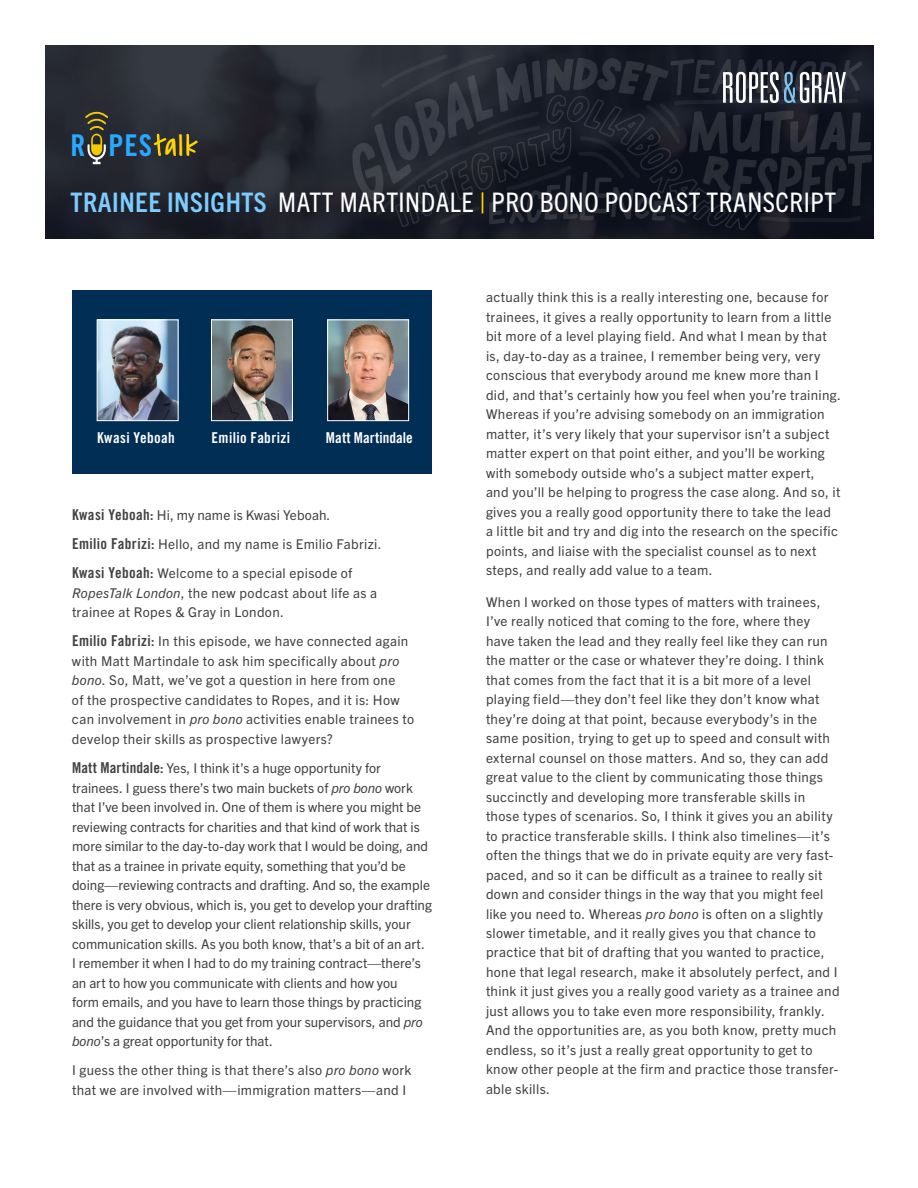
<style>
.page{position:relative;width:918px;height:1188px;background:#fff}
.page>*{position:absolute;margin:0;border:0;box-sizing:border-box;transform-origin:0 0}
.t1{font:30px "Trade Gothic LT Pro Bd Cn 20";color:#27aaff}
.t2{font:condensed 27px "Trade Gothic Next LT Pro";letter-spacing:.02em;color:#fff}
.t3{font:15px "Trade Gothic LT Pro Bd Cn 20";letter-spacing:.025em;color:#fff}
.t4{font:15px "Trade Gothic LT Pro Bd Cn 20";letter-spacing:.005em;color:#fff}
.t5{font:13.5px/19.5px "Trade Gothic Next LT Pro";letter-spacing:.025em;color:#414042}
.t6{font:13.5px/19.5px "Trade Gothic Next LT Pro";color:#414042}
.s1{font-family:"Covered By Your Grace";font-size:31.35px;color:#ffd400}
.s2{font-weight:700;color:#7dccff}
.s3{font-weight:700;color:#ffd400}
.s4{font-family:"Trade Gothic LT Pro Bd Cn 20";font-size:15px}
.s5{font-style:italic}
</style>
<div class="page">
<div style="left:72px;top:290px;width:360px;height:184px;background:#002e54"></div>
<img style="left:213px;top:322px;width:78px;height:97px">
<div style="left:211px;top:320px;width:82px;height:101px;border:1px solid #fff"></div>
<img style="left:329px;top:322px;width:78px;height:97px">
<div style="left:327px;top:320px;width:82px;height:101px;border:1px solid #fff"></div>
<img style="left:99px;top:322px;width:77px;height:97px">
<div style="left:97px;top:320px;width:81px;height:101px;border:1px solid #fff"></div>
<img style="left:45px;top:45px;width:828px;height:193px">
<svg style="left:154px;top:134px;width:12px;height:22px"></svg>
<svg style="left:84px;top:111px;width:25px;height:53px"></svg>
<svg style="left:186px;top:134px;width:12px;height:22px"></svg>
<svg style="left:723px;top:72px;width:123px;height:31px"></svg>
<h1 class="t1" style="left:70px;top:127px;width:114px">R PES <span class="s1">al</span></h1>
<h2 class="t2" style="left:70px;top:183px;width:767px"><span class="s2">TRAINEE INSIGHTS</span> MATT MARTINDALE <span class="s3">|</span> PRO BONO PODCAST TRANSCRIPT</h2>
<p class="t3" style="left:97px;top:429px;width:79px">Kwasi Yeboah</p>
<p class="t4" style="left:326px;top:429px;width:88px">Matt Martindale</p>
<p class="t3" style="left:212px;top:429px;width:80px">Emilio Fabrizi</p>
<p class="t5" style="left:72px;top:499px;width:311px;line-height:29.2px"><span class="s4">Kwasi Yeboah:</span> Hi, my name is Kwasi Yeboah.<br><span class="s4">Emilio Fabrizi:</span> Hello, and my name is Emilio Fabrizi.<br><span class="s4">Kwasi Yeboah:</span> Welcome to a special episode of</p>
<p class="t5" style="left:72px;top:582px;width:307px"><span class="s5">RopesTalk London</span>, the new podcast about life as a trainee at Ropes &amp; Gray in London.</p>
<p class="t5" style="left:72px;top:631px;width:344px"><span class="s4">Emilio Fabrizi:</span> In this episode, we have connected again with Matt Martindale to ask him specifically about <span class="s5">pro bono</span>. So, Matt, we’ve got a question in here from one<br>of the prospective candidates to Ropes, and it is: How can involvement in <span class="s5">pro bono</span> activities enable trainees to develop their skills as prospective lawyers?</p>
<p class="t6" style="left:72px;top:758px;width:361px"><span class="s4">Matt Martindale:</span> Yes, I think it’s a huge opportunity for trainees. I guess there’s two main buckets of <span class="s5">pro bono</span> work that I’ve been involved in. One of them is where you might be reviewing contracts for charities and that kind of work that is more similar to the day-to-day work that I would be doing, and that as a trainee in private equity, something that you’d be doing—reviewing contracts and drafting. And so, the example there is very obvious, which is, you get to develop your drafting skills, you get to develop your client relationship skills, your communication skills. As you both know, that’s a bit of an art.<br>I remember it when I had to do my training contract—there’s an art to how you communicate with clients and how you<br>form emails, and you have to learn those things by practicing and the guidance that you get from your supervisors, and <span class="s5">pro bono</span>’s a great opportunity for that.</p>
<p class="t5" style="left:72px;top:1060px;width:341px">I guess the other thing is that there’s also <span class="s5">pro bono</span> work that we are involved with—immigration matters—and I</p>
<p class="t5" style="left:486px;top:287px;width:357px">actually think this is a really interesting one, because for trainees, it gives a really opportunity to learn from a little bit more of a level playing field. And what I mean by that is, day-to-day as a trainee, I remember being very, very conscious that everybody around me knew more than I did, and that’s certainly how you feel when you’re training.<br>Whereas if you’re advising somebody on an immigration matter, it’s very likely that your supervisor isn’t a subject matter expert on that point either, and you’ll be working with somebody outside who’s a subject matter expert,<br>and you’ll be helping to progress the case along. And so, it gives you a really good opportunity there to take the lead a little bit and try and dig into the research on the specific points, and liaise with the specialist counsel as to next steps, and really add value to a team.</p>
<p class="t5" style="left:486px;top:591px;width:355px">When I worked on those types of matters with trainees, I’ve really noticed that coming to the fore, where they have taken the lead and they really feel like they can run the matter or the case or whatever they’re doing. I think that comes from the fact that it is a bit more of a level playing field—they don’t feel like they don’t know what they’re doing at that point, because everybody’s in the same position, trying to get up to speed and consult with external counsel on those matters. And so, they can add great value to the client by communicating those things succinctly and developing more transferable skills in those types of scenarios. So, I think it gives you an ability to practice transferable skills. I think also timelines—it’s often the things that we do in private equity are very fast&shy;paced, and so it can be difficult as a trainee to really sit down and consider things in the way that you might feel like you need to. Whereas <span class="s5">pro bono</span> is often on a slightly slower timetable, and it really gives you that chance to practice that bit of drafting that you wanted to practice, hone that legal research, make it absolutely perfect, and I think it just gives you a really good variety as a trainee and just allows you to take even more responsibility, frankly.<br>And the opportunities are, as you both know, pretty much endless, so it’s just a really great opportunity to get to know other people at the firm and practice those transfer&shy;able skills.</p>
</div>
